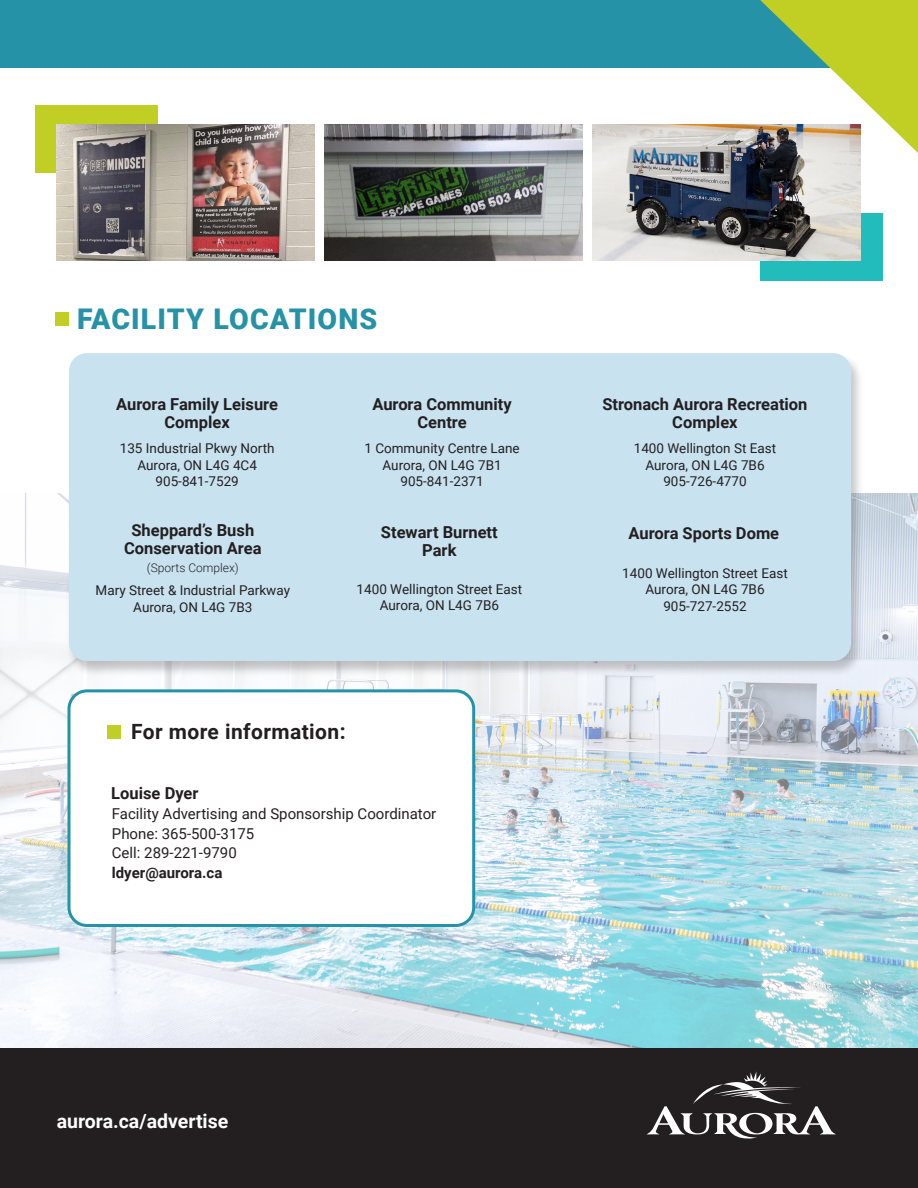
<style>
.page{position:relative;width:918px;height:1188px;background:#fff}
.page>*{position:absolute;margin:0;border:0;box-sizing:border-box;transform-origin:0 0}
.t1{font:900 28.5px "Roboto";letter-spacing:.04em;color:#2592a8}
.t2{font:700 21px "Roboto";letter-spacing:.02em;color:#231f20}
.t3{font:700 19.5px "Roboto";color:#fff}
.MINI_HEADING{font:700 16.5px/18px "Roboto";color:#231f20;text-align:center}
.Paragraph_Style{font:15px "Roboto";color:#231f20}
.Paragraph_Style-2{font:700 15px "Roboto";color:#231f20}
.Paragraph_Style-3{font:13.5px "Roboto";color:#231f20}
.Paragraph_Style-4{font:300 12px "Roboto";color:#231f20}
</style>
<div class="page">
<img style="left:0;top:493px;width:918px;height:555px">
<div style="left:66px;top:352px;width:799px;height:325px;background:#231f20;opacity:.25"></div>
<div style="left:69px;top:353px;width:782px;height:308px;background:#c9e2f0;border-radius:18px"></div>
<div style="left:69px;top:691px;width:405px;height:235px;background:#fff;border-radius:18px"></div>
<div style="left:68px;top:689px;width:407px;height:238px;border:3px solid #2592a8;border-radius:18px"></div>
<div style="left:0;top:0;width:918px;height:67px;background:#2592a8"></div>
<div style="left:0;top:1048px;width:918px;height:139px;background:#231f20"></div>
<svg style="left:646px;top:1071px;width:190px;height:68px"></svg>
<svg style="left:760px;top:0;width:158px;height:153px"></svg>
<div style="left:56px;top:312px;width:13px;height:13px;background:#c1ce23"></div>
<div style="left:36px;top:106px;width:122px;height:67px;background:#c1ce23"></div>
<div style="left:760px;top:214px;width:123px;height:67px;background:#22bcba"></div>
<div style="left:107px;top:725px;width:14px;height:13px;background:#c1ce23"></div>
<img style="left:56px;top:125px;width:259px;height:136px">
<img style="left:324px;top:125px;width:259px;height:136px">
<img style="left:592px;top:125px;width:268px;height:136px">
<p class="t1" style="left:77px;top:299px;width:302px">FACILITY LOCATIONS</p>
<p class="MINI_HEADING" style="left:116px;top:394px;width:163px">Aurora Family Leisure<br>Complex</p>
<p class="MINI_HEADING" style="left:372px;top:394px;width:141px">Aurora Community</p>
<p class="MINI_HEADING" style="left:417px;top:412px;width:51px">Centre</p>
<p class="MINI_HEADING" style="left:602px;top:394px;width:207px">Stronach Aurora Recreation<br>Complex</p>
<p class="Paragraph_Style-3" style="left:120px;top:439px;width:156px">135 Industrial Pkwy North</p>
<p class="Paragraph_Style-3" style="left:137px;top:456px;width:121px">Aurora, ON L4G 4C4</p>
<p class="Paragraph_Style-3" style="left:156px;top:472px;width:85px">905-841-7529</p>
<p class="Paragraph_Style-3" style="left:364px;top:439px;width:157px">1 Community Centre Lane</p>
<p class="Paragraph_Style-3" style="left:383px;top:456px;width:121px">Aurora, ON L4G 7B1</p>
<p class="Paragraph_Style-3" style="left:400px;top:472px;width:85px">905-841-2371</p>
<p class="Paragraph_Style-3" style="left:634px;top:439px;width:144px">1400 Wellington St East</p>
<p class="Paragraph_Style-3" style="left:645px;top:456px;width:121px">Aurora, ON L4G 7B6</p>
<p class="Paragraph_Style-3" style="left:663px;top:472px;width:85px">905-726-4770</p>
<p class="MINI_HEADING" style="left:131px;top:521px;width:124px">Sheppard’s Bush</p>
<p class="MINI_HEADING" style="left:124px;top:539px;width:139px">Conservation Area</p>
<p class="Paragraph_Style-4" style="left:147px;top:559px;width:93px">(Sports Complex)</p>
<p class="Paragraph_Style-3" style="left:622px;top:563px;width:167px">1400 Wellington Street East</p>
<p class="Paragraph_Style-3" style="left:645px;top:580px;width:121px">Aurora, ON L4G 7B6</p>
<p class="Paragraph_Style-3" style="left:663px;top:596px;width:85px">905-727-2552</p>
<p class="MINI_HEADING" style="left:381px;top:522px;width:118px">Stewart Burnett</p>
<p class="MINI_HEADING" style="left:422px;top:540px;width:36px">Park</p>
<p class="MINI_HEADING" style="left:629px;top:524px;width:152px">Aurora Sports Dome</p>
<p class="Paragraph_Style-3" style="left:357px;top:580px;width:167px">1400 Wellington Street East</p>
<p class="Paragraph_Style-3" style="left:380px;top:596px;width:121px">Aurora, ON L4G 7B6</p>
<p class="Paragraph_Style-3" style="left:96px;top:581px;width:196px">Mary Street &amp; Industrial Parkway</p>
<p class="Paragraph_Style-3" style="left:133px;top:597px;width:121px">Aurora, ON L4G 7B3</p>
<p class="t2" style="left:131px;top:717px;width:216px">For more information:</p>
<p class="MINI_HEADING" style="left:111px;top:784px;width:89px">Louise Dyer</p>
<p class="Paragraph_Style" style="left:112px;top:803px;width:326px">Facility Advertising and Sponsorship Coordinator</p>
<p class="Paragraph_Style" style="left:112px;top:823px;width:144px">Phone: 365-500-3175</p>
<p class="Paragraph_Style" style="left:112px;top:842px;width:126px">Cell: 289-221-9790</p>
<p class="Paragraph_Style-2" style="left:112px;top:862px;width:112px">ldyer@aurora.ca</p>
<p class="t3" style="left:57px;top:1108px;width:173px">aurora.ca/advertise</p>
</div>
